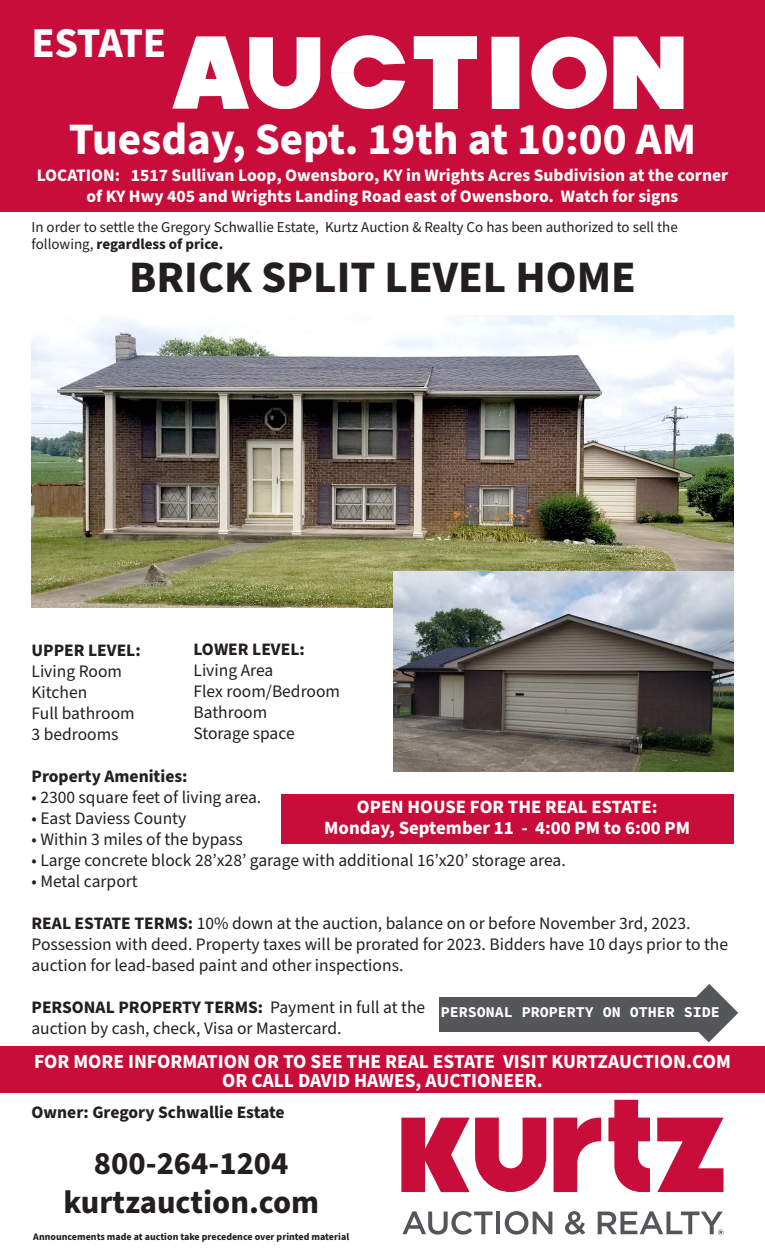
<style>
.page{position:relative;width:765px;height:1260px;background:#fff}
.page>*{position:absolute;margin:0;border:0;box-sizing:border-box;transform-origin:0 0}
.t1{font:700 45px "Source Sans Pro";color:#fff}
.t2{font:700 45px "Source Sans Pro";color:#231f20}
.t3{font:700 42.5px "Source Sans Pro";letter-spacing:-.03em;color:#fff}
.t4{font:700 32.5px "Source Sans Pro";color:#231f20}
.t5{font:700 20px/18.8px "Source Sans Pro";color:#fff;text-align:center}
.t6{font:700 18.75px "Source Sans Pro";color:#fff}
.t7{font:17.5px/21px "Source Sans Pro";color:#231f20}
.t8{font:700 17.5px/21px "Source Sans Pro";color:#fff;text-align:center}
.t9{font:700 17.5px/21px "Source Sans Pro";color:#231f20}
.t10{font:15px/17.5px "Source Sans Pro";color:#231f20}
.t11{font:700 15px "Source Code Pro";color:#fff}
.t12{font:700 10px "Source Sans Pro";color:#231f20}
.s1{font-weight:700}
.s2{font-weight:400}
</style>
<div class="page">
<div style="left:0;top:0;width:765px;height:212px;background:#c80d3a"></div>
<svg style="left:172px;top:36px;width:148px;height:73px"></svg>
<svg style="left:331px;top:35px;width:74px;height:74px"></svg>
<svg style="left:613px;top:37px;width:71px;height:72px"></svg>
<svg style="left:531px;top:37px;width:76px;height:72px"></svg>
<svg style="left:414px;top:36px;width:63px;height:73px"></svg>
<div style="left:492px;top:37px;width:27px;height:72px;background:#fff"></div>
<svg style="left:657px;top:1118px;width:66px;height:74px"></svg>
<svg style="left:554px;top:1118px;width:47px;height:74px"></svg>
<svg style="left:608px;top:1100px;width:42px;height:92px"></svg>
<svg style="left:401px;top:1118px;width:145px;height:74px"></svg>
<svg style="left:402px;top:1211px;width:91px;height:24px"></svg>
<hr style="left:496px;top:1212px;width:4px;height:22px;background:#54565a">
<svg style="left:505px;top:1211px;width:47px;height:24px"></svg>
<svg style="left:565px;top:1211px;width:20px;height:24px"></svg>
<svg style="left:598px;top:1211px;width:126px;height:24px"></svg>
<div style="left:0;top:1046px;width:765px;height:46px;background:#c80d3a"></div>
<img style="left:32px;top:315px;width:701px;height:293px">
<img style="left:394px;top:572px;width:339px;height:200px">
<div style="left:281px;top:794px;width:452px;height:50px;background:#c80d3a"></div>
<div style="left:439px;top:997px;width:277px;height:34px;background:#54565a"></div>
<svg style="left:680px;top:984px;width:58px;height:58px"></svg>
<p class="t3" style="left:32px;top:14px;width:136px">ESTATE</p>
<p class="t1" style="left:69px;top:109px;width:629px">Tuesday, Sept. 19th at 10:00 AM</p>
<p class="t8" style="left:37px;top:165px;width:693px">LOCATION: 1517 Sullivan Loop, Owensboro, KY in Wrights Acres Subdivision at the corner of KY Hwy 405 and Wrights Landing Road east of Owensboro. Watch for signs</p>
<p class="t10" style="left:32px;top:218px;width:648px">In order to settle the Gregory Schwallie Estate, Kurtz Auction &amp; Realty Co has been authorized to sell the following, <span class="s1">regardless of price.</span></p>
<p class="t2" style="left:129px;top:246px;width:508px">BRICK SPLIT LEVEL HOME</p>
<p class="t9" style="left:194px;top:640px;width:113px">LOWER LEVEL:</p>
<p class="t7" style="left:194px;top:661px;width:81px">Living Area</p>
<p class="t7" style="left:194px;top:682px;width:148px">Flex room/Bedroom</p>
<p class="t7" style="left:194px;top:703px;width:75px">Bathroom</p>
<p class="t7" style="left:194px;top:724px;width:103px">Storage space</p>
<p class="t9" style="left:32px;top:640px;width:111px">UPPER LEVEL:<br><span class="s2">Living Room</span></p>
<p class="t7" style="left:32px;top:682px;width:57px">Kitchen</p>
<p class="t7" style="left:32px;top:703px;width:105px">Full bathroom</p>
<p class="t7" style="left:32px;top:724px;width:89px">3 bedrooms</p>
<p class="t9" style="left:32px;top:766px;width:158px">Property Amenities:</p>
<p class="t7" style="left:32px;top:787px;width:231px">• 2300 square feet of living area.</p>
<p class="t7" style="left:32px;top:808px;width:156px">• East Daviess County</p>
<p class="t7" style="left:32px;top:829px;width:213px">• Within 3 miles of the bypass</p>
<p class="t7" style="left:32px;top:850px;width:536px">• Large concrete block 28’x28’ garage with additional 16’x20’ storage area.</p>
<p class="t7" style="left:32px;top:871px;width:108px">• Metal carport</p>
<p class="t7" style="left:32px;top:913px;width:698px"><span class="s1">REAL ESTATE TERMS:</span> 10% down at the auction, balance on or before November 3rd, 2023.<br>Possession with deed. Property taxes will be prorated for 2023. Bidders have 10 days prior to the auction for lead-based paint and other inspections.</p>
<p class="t9" style="left:32px;top:997px;width:395px">PERSONAL PROPERTY TERMS: <span class="s2">Payment in full at the</span></p>
<p class="t7" style="left:32px;top:1018px;width:312px">auction by cash, check, Visa or Mastercard.</p>
<p class="t6" style="left:357px;top:794px;width:302px">OPEN HOUSE FOR THE REAL ESTATE:</p>
<p class="t6" style="left:324px;top:815px;width:367px">Monday, September 11 - 4:00 PM to 6:00 PM</p>
<p class="t11" style="left:441px;top:1002px;width:281px">PERSONAL PROPERTY ON OTHER SIDE</p>
<p class="t5" style="left:34px;top:1052px;width:698px">FOR MORE INFORMATION OR TO SEE THE REAL ESTATE VISIT KURTZAUCTION.COM<br>OR CALL DAVID HAWES, AUCTIONEER.</p>
<p class="t9" style="left:32px;top:1102px;width:255px">Owner: Gregory Schwallie Estate</p>
<p class="t4" style="left:94px;top:1142px;width:196px">800-264-1204</p>
<p class="t4" style="left:63px;top:1181px;width:257px">kurtzauction.com</p>
<p class="t12" style="left:33px;top:1230px;width:317px">Announcements made at auction take precedence over printed material</p>
</div>
